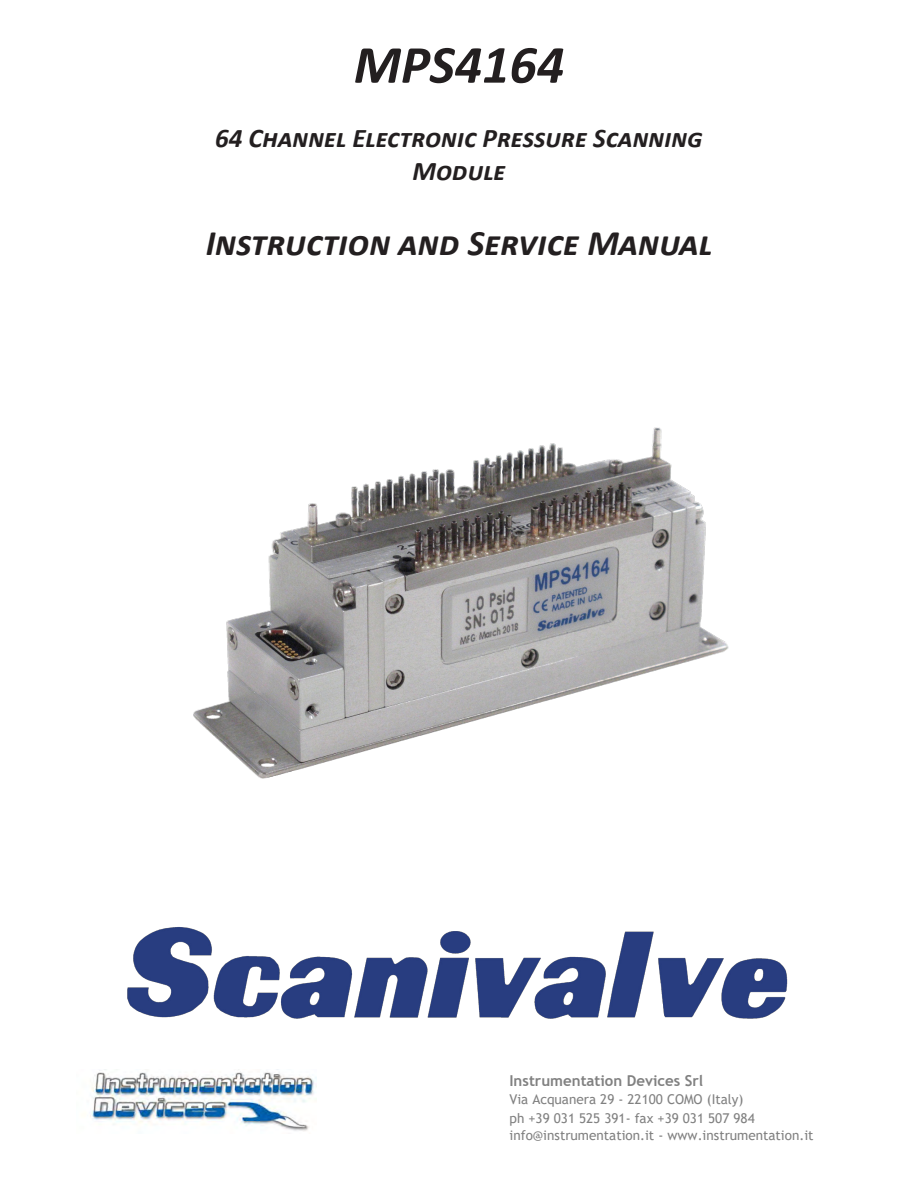
<style>
.page{position:relative;width:918px;height:1188px;background:#fff}
.page>*{position:absolute;margin:0;border:0;box-sizing:border-box;transform-origin:0 0}
.t1{font:italic 700 54px "Calibri";color:#231f20}
.t2{font:italic 700 36px "Calibri";color:#231f20}
.t3{font:italic 700 27px/32.4px "Calibri";color:#231f20;text-align:center}
.t4{font:700 15px "Trebuchet MS";color:#818181}
.t5{font:13.5px/18px "Trebuchet MS";color:#818181}
</style>
<div class="page">
<img style="left:127px;top:927px;width:661px;height:92px">
<img style="left:193px;top:427px;width:536px;height:352px">
<img style="left:90px;top:1069px;width:227px;height:62px">
<p class="t1" style="left:354px;top:27px;width:212px">MPS4164</p>
<p class="t3" style="left:215px;top:121px;width:489px">64 Channel Electronic Pressure Scanning<br>Module</p>
<p class="t2" style="left:206px;top:218px;width:508px">Instruction and Service Manual</p>
<p class="t4" style="left:509px;top:1071px;width:195px">Instrumentation Devices Srl</p>
<p class="t5" style="left:509px;top:1091px;width:306px">Via Acquanera 29 - 22100 COMO (Italy)<br>ph +39 031 525 391- fax +39 031 507 984 info@instrumentation.it - www.instrumentation.it</p>
</div>
